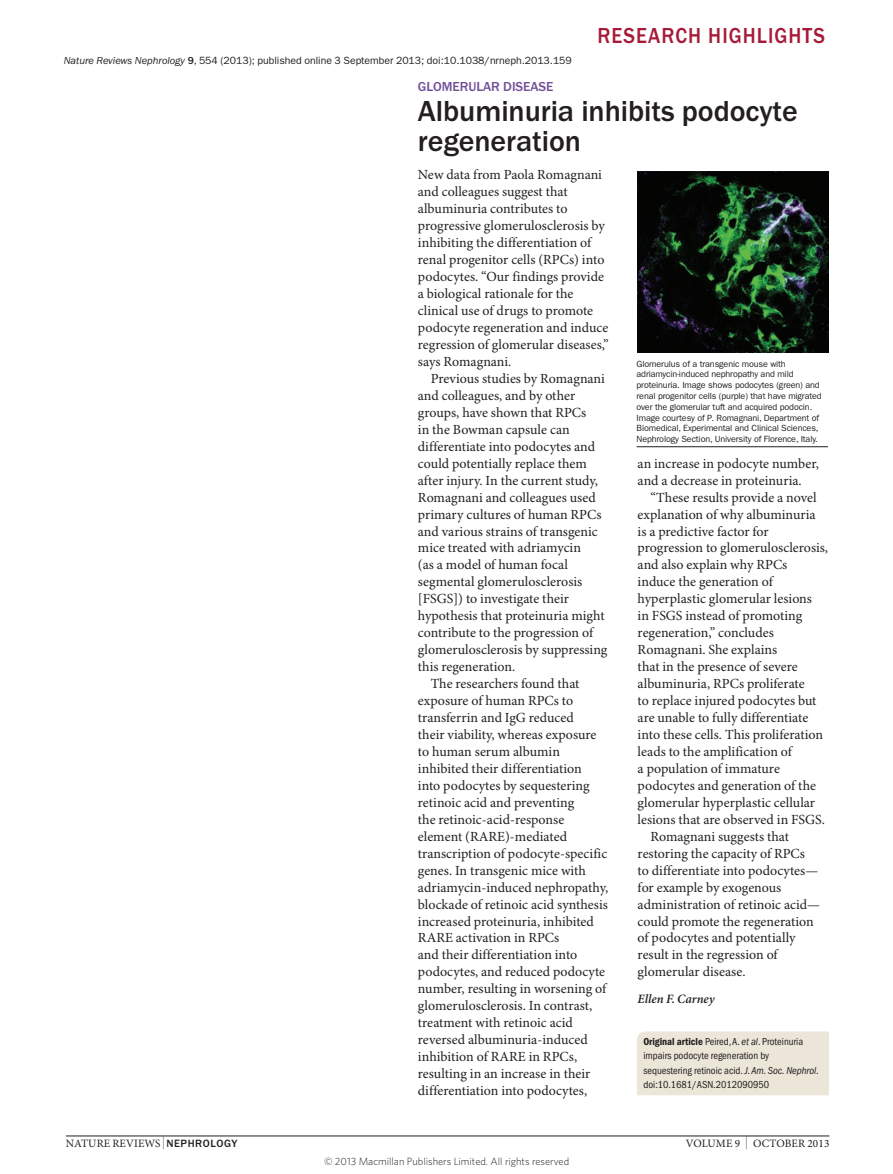
<style>
.page{position:relative;width:893px;height:1174px;background:#fff}
.page>*{position:absolute;margin:0;border:0;box-sizing:border-box;transform-origin:0 0}
.Title{font:500 30px/30px "ITC Franklin Gothic Std";letter-spacing:-.005em;color:#231f20}
.t1{font:500 22.5px "ITC Franklin Gothic Std";letter-spacing:.05em;color:#a71a37;scale:.9 1}
.Body_text{font:13.95px/17px "Minion Pro";color:#231f20}
.Body_first{font:13.95px/17px "Minion Pro";color:#231f20}
.Strapline{font:500 13.5px "ITC Franklin Gothic Std";letter-spacing:-.005em;color:#724e97}
.Authors{font:italic 600 12.75px "Minion Pro";letter-spacing:-.005em;color:#231f20}
.t2{font:11.25px "Minion Pro";letter-spacing:.01em;color:#231f20}
.References{font:condensed 10.5px/14.2px "ITC Franklin Gothic Std";letter-spacing:-.005em;color:#231f20}
.Citation_line{font:10.5px "ITC Franklin Gothic Std";letter-spacing:-.005em;color:#231f20}
.t3{font:300 10.5px "Whitney";color:#231f20}
.Figure_credit{font:9px/10.8px "ITC Franklin Gothic Std";letter-spacing:-.015em;color:#231f20}
.s1{font-style:italic}
.s2{font-weight:500}
.s3{font-family:"ITC Franklin Gothic Std Dm Cd";font-stretch:normal}
.s4{font-size:12.9px}
.s5{font-family:"ITC Franklin Gothic Std";font-weight:500;font-size:10.95px}
</style>
<div class="page">
<hr style="left:66px;top:1135px;width:763px;height:1px;background:#231f20">
<div style="left:637px;top:1031px;width:192px;height:64px;background:#ece6d9"></div>
<img style="left:638px;top:171px;width:191px;height:182px">
<hr style="left:637px;top:446px;width:191px;height:1px;background:#231f20">
<p class="Citation_line" style="left:64px;top:54px;width:510px"><span class="s1">Nature Reviews Nephrology</span> <span class="s2">9</span>, 554 (2013); published online 3 September 2013; doi:10.1038/nrneph.2013.159</p>
<p class="t1" style="left:598px;top:22px;width:254px">RESEARCH HIGHLIGHTS</p>
<p class="Strapline" style="left:418px;top:79px;width:137px">GLOMERULAR DISEASE</p>
<p class="Title" style="left:418px;top:97px;width:381px">Albuminuria inhibits podocyte regeneration</p>
<p class="Body_first" style="left:418px;top:167px;width:192px">New data from Paola Romagnani and colleagues suggest that albuminuria contributes to progressive glomerulosclerosis by inhibiting the differentiation of renal progenitor cells (RPCs) into podocytes. “Our findings provide a biological rationale for the clinical use of drugs to promote podocyte regeneration and induce regression of glomerular diseases,” says Romagnani.</p>
<p class="Body_text" style="left:418px;top:370px;width:191px;text-indent:13px">Previous studies by Romagnani and colleagues, and by other groups, have shown that RPCs<br>in the Bowman capsule can differentiate into podocytes and could potentially replace them after injury. In the current study,<br>Romagnani and colleagues used primary cultures of human RPCs and various strains of transgenic mice treated with adriamycin<br>(as a model of human focal segmental glomerulosclerosis [FSGS]) to investigate their hypothesis that proteinuria might contribute to the progression of glomerulosclerosis by suppressing this regeneration.</p>
<p class="Body_text" style="left:418px;top:675px;width:192px;text-indent:13px">The researchers found that exposure of human RPCs to transferrin and IgG reduced<br>their viability, whereas exposure to human serum albumin inhibited their differentiation<br>into podocytes by sequestering retinoic acid and preventing<br>the retinoic-acid-response element (RARE)-mediated transcription of podocyte-specific genes. In transgenic mice with adriamycin-induced nephropathy, blockade of retinoic acid synthesis increased proteinuria, inhibited<br>RARE activation in RPCs<br>and their differentiation into podocytes, and reduced podocyte number, resulting in worsening of glomerulosclerosis. In contrast, treatment with retinoic acid reversed albuminuria-induced inhibition of RARE in RPCs, resulting in an increase in their differentiation into podocytes,</p>
<p class="Figure_credit" style="left:637px;top:358px;width:187px">Glomerulus of a transgenic mouse with adriamycin-induced nephropathy and mild proteinuria. Image shows podocytes (green) and renal progenitor cells (purple) that have migrated over the glomerular tuft and acquired podocin.<br>Image courtesy of P. Romagnani, Department of Biomedical, Experimental and Clinical Sciences, Nephrology Section, University of Florence, Italy.</p>
<p class="Body_text" style="left:638px;top:455px;width:183px">an increase in podocyte number, and a decrease in proteinuria.</p>
<p class="Body_text" style="left:638px;top:489px;width:192px;text-indent:13px">“These results provide a novel explanation of why albuminuria<br>is a predictive factor for progression to glomerulosclerosis, and also explain why RPCs induce the generation of hyperplastic glomerular lesions<br>in FSGS instead of promoting regeneration,” concludes<br>Romagnani. She explains<br>that in the presence of severe albuminuria, RPCs proliferate<br>to replace injured podocytes but are unable to fully differentiate into these cells. This proliferation leads to the amplification of<br>a population of immature podocytes and generation of the glomerular hyperplastic cellular lesions that are observed in FSGS.</p>
<p class="Body_text" style="left:638px;top:828px;width:184px;text-indent:13px">Romagnani suggests that restoring the capacity of RPCs<br>to differentiate into podocytes— for example by exogenous administration of retinoic acid— could promote the regeneration of podocytes and potentially result in the regression of glomerular disease.</p>
<p class="Authors" style="left:638px;top:991px;width:79px">Ellen F. Carney</p>
<p class="References" style="left:643px;top:1034px;width:177px"><span class="s3">Original article</span> Peired, A. <span class="s1">et al</span>. Proteinuria impairs podocyte regeneration by sequestering retinoic acid. <span class="s1">J. Am. Soc. Nephrol</span>. doi:10.1681/ASN.2012090950</p>
<p class="t2" style="left:66px;top:1136px;width:173px">NATURE REVIEWS <span class="s4">|</span> <span class="s5">NEPHROLOGY</span></p>
<p class="t2" style="left:686px;top:1136px;width:145px">VOLUME 9 <span class="s4">|</span> OCTOBER 2013</p>
<p class="t3" style="left:324px;top:1154px;width:247px">© 2013 Macmillan Publishers Limited. All rights reserved</p>
</div>
